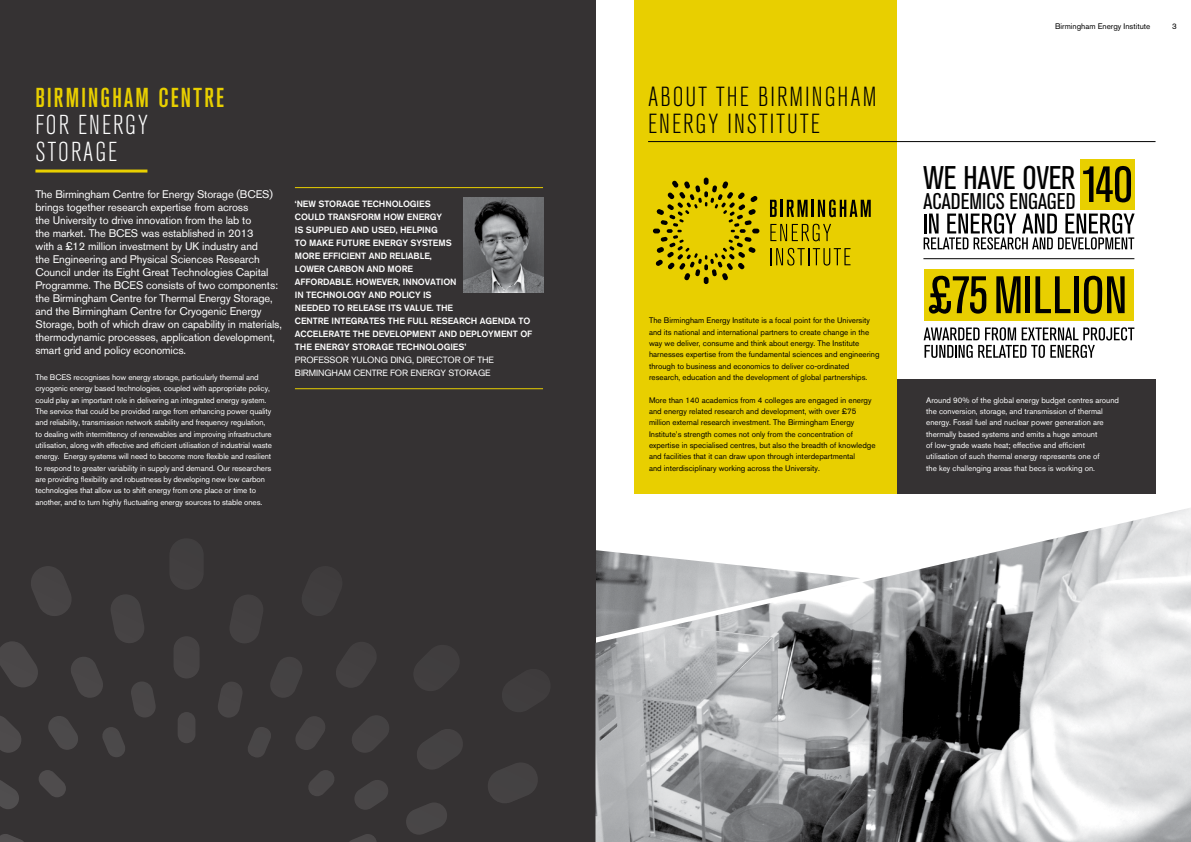
<style>
.page{position:relative;width:1191px;height:842px;background:#fff}
.page>*{position:absolute;margin:0;border:0;box-sizing:border-box;transform-origin:0 0}
.t1{font:condensed 32.5px "Akzidenz Grotesk BQ";color:#000}
.t2{font:300 condensed 27.4px/27px "Akzidenz Grotesk BQ";letter-spacing:.075em;color:#000}
.t3{font:500 condensed 27.2px "Akzidenz Grotesk BQ";letter-spacing:.08em;color:#e8cf00}
.t4{font:300 condensed 27.2px/27.2px "Akzidenz Grotesk BQ";letter-spacing:.075em;color:#fff}
.t5{font:condensed 22.5px "Akzidenz Grotesk BQ";color:#000}
.t6{font:11px/13px "Akzidenz Grotesk BQ";letter-spacing:-.01em;color:#fff}
.t7{font:500 9px/13px "Akzidenz Grotesk BQ";letter-spacing:-.01em;color:#fff}
.t8{font:9px/13px "Akzidenz Grotesk BQ";letter-spacing:-.01em;color:#fff}
.t9{font:8px/11.3px "Akzidenz Grotesk BQ";letter-spacing:-.01em;color:#fff}
.t10{font:8px/11.3px "Akzidenz Grotesk BQ";color:#000}
</style>
<div class="page">
<div style="left:0;top:0;width:595px;height:842px;background:#353233"></div>
<img style="left:595px;top:507px;width:596px;height:335px">
<hr style="left:35px;top:170px;width:112px;height:3px;background:#e8cf00">
<div style="left:877px;top:379px;width:278px;height:114px;background:#353233"></div>
<img style="left:463px;top:198px;width:80px;height:94px">
<hr style="left:295px;top:187px;width:248px;height:1px;background:#e8cf00">
<hr style="left:295px;top:388px;width:248px;height:1px;background:#e8cf00">
<div style="left:634px;top:0;width:263px;height:493px;background:#e8cf00"></div>
<hr style="left:648px;top:141px;width:507px;height:1px;background:#000">
<svg style="left:653px;top:178px;width:106px;height:106px"></svg>
<svg style="left:770px;top:200px;width:6px;height:17px"></svg>
<hr style="left:780px;top:200px;width:3px;height:17px;background:#000">
<svg style="left:786px;top:200px;width:21px;height:17px"></svg>
<hr style="left:811px;top:200px;width:3px;height:17px;background:#000">
<svg style="left:818px;top:200px;width:52px;height:17px"></svg>
<svg style="left:770px;top:224px;width:61px;height:17px"></svg>
<svg style="left:770px;top:248px;width:80px;height:18px"></svg>
<svg style="left:218px;top:682px;width:24px;height:36px"></svg>
<svg style="left:354px;top:780px;width:34px;height:30px"></svg>
<svg style="left:48px;top:716px;width:30px;height:34px"></svg>
<svg style="left:131px;top:682px;width:25px;height:35px"></svg>
<svg style="left:296px;top:716px;width:29px;height:34px"></svg>
<svg style="left:0;top:780px;width:19px;height:29px"></svg>
<svg style="left:230px;top:595px;width:33px;height:48px"></svg>
<svg style="left:417px;top:729px;width:46px;height:40px"></svg>
<svg style="left:0;top:641px;width:38px;height:46px"></svg>
<svg style="left:111px;top:595px;width:33px;height:48px"></svg>
<svg style="left:336px;top:642px;width:40px;height:46px"></svg>
<div style="left:178px;top:712px;width:17px;height:31px;background:#4a4748;border-radius:9px"></div>
<svg style="left:308px;top:770px;width:26px;height:26px"></svg>
<svg style="left:39px;top:770px;width:27px;height:27px"></svg>
<svg style="left:102px;top:727px;width:23px;height:30px"></svg>
<svg style="left:248px;top:727px;width:23px;height:30px"></svg>
<svg style="left:350px;top:834px;width:27px;height:8px"></svg>
<svg style="left:0;top:834px;width:24px;height:8px"></svg>
<div style="left:173px;top:636px;width:27px;height:42px;background:#464344;border-radius:13px"></div>
<svg style="left:352px;top:715px;width:37px;height:38px"></svg>
<svg style="left:0;top:716px;width:21px;height:37px"></svg>
<svg style="left:71px;top:657px;width:32px;height:41px"></svg>
<svg style="left:270px;top:657px;width:32px;height:41px"></svg>
<svg style="left:406px;top:803px;width:41px;height:32px"></svg>
<div style="left:169px;top:538px;width:35px;height:52px;background:#413e3f;border-radius:17px"></div>
<svg style="left:414px;top:645px;width:45px;height:46px"></svg>
<svg style="left:502px;top:679px;width:45px;height:33px"></svg>
<svg style="left:31px;top:566px;width:40px;height:50px"></svg>
<svg style="left:302px;top:580px;width:37px;height:36px"></svg>
<svg style="left:488px;top:763px;width:50px;height:40px"></svg>
<svg style="left:923px;top:213px;width:211px;height:37px"></svg>
<svg style="left:923px;top:327px;width:211px;height:31px"></svg>
<hr style="left:923px;top:258px;width:211px;height:1px;background:#000">
<div style="left:1079px;top:159px;width:55px;height:50px;background:#e8cf00"></div>
<svg style="left:1083px;top:166px;width:48px;height:36px"></svg>
<div style="left:924px;top:269px;width:209px;height:51px;background:#e8cf00"></div>
<svg style="left:928px;top:276px;width:58px;height:38px"></svg>
<svg style="left:996px;top:276px;width:24px;height:37px"></svg>
<div style="left:1025px;top:276px;width:5px;height:37px;background:#000"></div>
<svg style="left:1035px;top:276px;width:35px;height:37px"></svg>
<div style="left:1074px;top:276px;width:5px;height:37px;background:#000"></div>
<svg style="left:1084px;top:276px;width:40px;height:38px"></svg>
<h3 class="t3" style="left:35px;top:82px;width:190px">BIRMINGHAM CENTRE</h3>
<h3 class="t4" style="left:35px;top:111px;width:114px">FOR ENERGY<br>STORAGE</h3>
<p class="t6" style="left:35px;top:187px;width:248px">The Birmingham Centre for Energy Storage (BCES) brings together research expertise from across<br>the University to drive innovation from the lab to<br>the market. The BCES was established in 2013<br>with a £12 million investment by UK industry and<br>the Engineering and Physical Sciences Research Council under its Eight Great Technologies Capital Programme. The BCES consists of two components: the Birmingham Centre for Thermal Energy Storage, and the Birmingham Centre for Cryogenic Energy Storage, both of which draw on capability in materials, thermodynamic processes, application development, smart grid and policy economics.</p>
<p class="t9" style="left:35px;top:371px;width:238px">The BCES recognises how energy storage, particularly thermal and cryogenic energy based technologies, coupled with appropriate policy, could play an important role in delivering an integrated energy system.<br>The service that could be provided range from enhancing power quality and reliability, transmission network stability and frequency regulation, to dealing with intermittency of renewables and improving infrastructure utilisation, along with effective and efficient utilisation of industrial waste energy. Energy systems will need to become more flexible and resilient to respond to greater variability in supply and demand. Our researchers are providing flexibility and robustness by developing new low carbon technologies that allow us to shift energy from one place or time to another, and to turn highly fluctuating energy sources to stable ones.</p>
<p class="t7" style="left:295px;top:197px;width:239px">‘NEW STORAGE TECHNOLOGIES<br>COULD TRANSFORM HOW ENERGY<br>IS SUPPLIED AND USED, HELPING<br>TO MAKE FUTURE ENERGY SYSTEMS<br>MORE EFFICIENT AND RELIABLE,<br>LOWER CARBON AND MORE<br>AFFORDABLE. HOWEVER, INNOVATION<br>IN TECHNOLOGY AND POLICY IS<br>NEEDED TO RELEASE ITS VALUE. THE<br>CENTRE INTEGRATES THE FULL RESEARCH AGENDA TO<br>ACCELERATE THE DEVELOPMENT AND DEPLOYMENT OF<br>THE ENERGY STORAGE TECHNOLOGIES’</p>
<p class="t8" style="left:295px;top:353px;width:201px">PROFESSOR YULONG DING, DIRECTOR OF THE<br>BIRMINGHAM CENTRE FOR ENERGY STORAGE</p>
<h2 class="t2" style="left:648px;top:83px;width:230px">ABOUT THE BIRMINGHAM<br>ENERGY INSTITUTE</h2>
<p class="t10" style="left:1055px;top:20px;width:97px">Birmingham Energy Institute</p>
<p class="t10" style="left:1172px;top:20px;width:6px">3</p>
<h1 class="t1" style="left:923px;top:160px;width:153px">WE HAVE OVER</h1>
<h3 class="t5" style="left:923px;top:189px;width:153px">ACADEMICS ENGAGED</h3>
<p class="t10" style="left:649px;top:315px;width:232px">The Birmingham Energy Institute is a focal point for the University and its national and international partners to create change in the way we deliver, consume and think about energy. The Institute harnesses expertise from the fundamental sciences and engineering through to business and economics to deliver co-ordinated research, education and the development of global partnerships.</p>
<p class="t10" style="left:649px;top:394px;width:228px">More than 140 academics from 4 colleges are engaged in energy and energy related research and development, with over £75 million external research investment. The Birmingham Energy Institute’s strength comes not only from the concentration of expertise in specialised centres, but also the breadth of knowledge and facilities that it can draw upon through interdepartmental<br>and interdisciplinary working across the University.</p>
<p class="t9" style="left:926px;top:394px;width:194px">Around 90% of the global energy budget centres around the conversion, storage, and transmission of thermal energy. Fossil fuel and nuclear power generation are thermally based systems and emits a huge amount<br>of low-grade waste heat; effective and efficient<br>utilisation of such thermal energy represents one of<br>the key challenging areas that becs is working on.</p>
</div>
